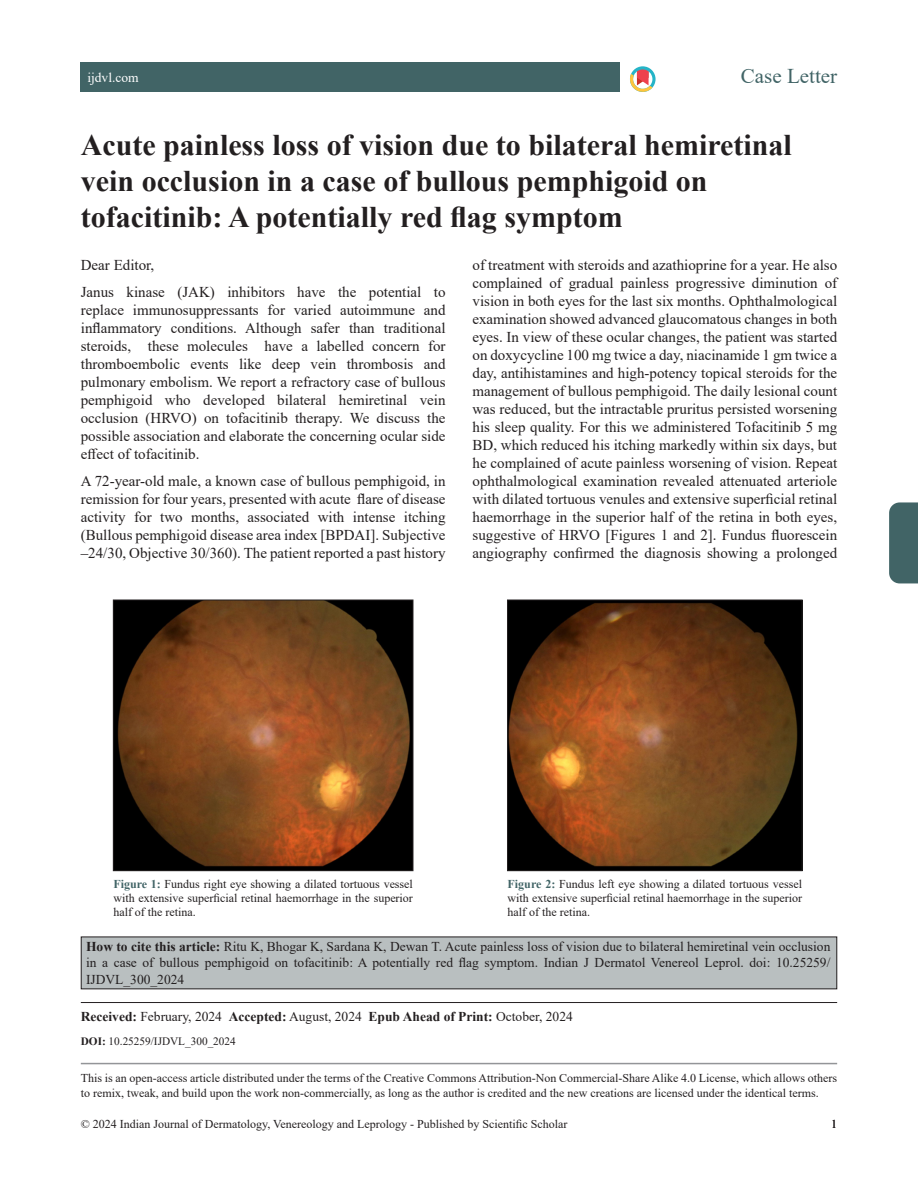
<style>
.page{position:relative;width:918px;height:1188px;background:#fff}
.page>*{position:absolute;margin:0;border:0;box-sizing:border-box;transform-origin:0 0}
.title-text{font:700 30px/36px "Times New Roman";color:#231f20}
.suptit{font:21px "Times New Roman";color:#416466}
.para{font:15px/18px "Times New Roman";color:#231f20;text-align:justify}
.para_firstDropCaps{font:15px "Times New Roman";color:#231f20}
.citation_para{font:13.5px/16.2px "Times New Roman";color:#231f20;text-align:justify}
.article_info_rule{font:13.5px "Times New Roman";color:#231f20}
.t1{font:13.5px "Times New Roman";color:#fff}
.float_figure_figure{font:12px/14.4px "Times New Roman";color:#231f20;text-align:justify}
.doi_para{font:11.25px "Times New Roman";color:#231f20}
.s1{font-weight:700;color:#416466}
.s2{font-weight:700}
</style>
<div class="page">
<div style="left:889px;top:502px;width:29px;height:81px;background:#416466"></div>
<hr style="left:81px;top:1063px;width:756px;height:1px;background:#939598">
<svg style="left:630px;top:66px;width:25px;height:26px"></svg>
<div style="left:81px;top:62px;width:539px;height:30px;background:#416466"></div>
<div style="left:81px;top:937px;width:756px;height:52px;background:#b9bfc0"></div>
<div style="left:81px;top:937px;width:756px;height:52px;border:1px solid #231f20"></div>
<hr style="left:81px;top:1002px;width:756px;height:1px;background:#231f20">
<img style="left:115px;top:602px;width:296px;height:267px">
<div style="left:113px;top:600px;width:300px;height:271px;border:1px solid #231f20"></div>
<img style="left:509px;top:602px;width:292px;height:267px">
<div style="left:507px;top:600px;width:296px;height:271px;border:1px solid #231f20"></div>
<p class="t1" style="left:87px;top:68px;width:53px">ijdvl.com</p>
<p class="suptit" style="left:741px;top:62px;width:98px">Case Letter</p>
<p class="title-text" style="left:81px;top:126px;width:713px">Acute painless loss of vision due to bilateral hemiretinal vein occlusion in a case of bullous pemphigoid on tofacitinib: A potentially red flag symptom</p>
<p class="para_firstDropCaps" style="left:81px;top:254px;width:75px">Dear Editor,</p>
<p class="para" style="left:81px;top:283px;width:366px">Janus kinase (JAK) inhibitors have the potential to replace immunosuppressants for varied autoimmune and inflammatory conditions. Although safer than traditional steroids, these molecules have a labelled concern for thromboembolic events like deep vein thrombosis and pulmonary embolism. We report a refractory case of bullous pemphigoid who developed bilateral hemiretinal vein occlusion (HRVO) on tofacitinib therapy. We discuss the possible association and elaborate the concerning ocular side effect of tofacitinib.</p>
<p class="para" style="left:81px;top:472px;width:366px">A 72-year-old male, a known case of bullous pemphigoid, in remission for four years, presented with acute flare of disease activity for two months, associated with intense itching (Bullous pemphigoid disease area index [BPDAI]. Subjective ‒24/30, Objective 30/360). The patient reported a past history</p>
<p class="para" style="left:472px;top:256px;width:366px">of treatment with steroids and azathioprine for a year. He also complained of gradual painless progressive diminution of vision in both eyes for the last six months. Ophthalmological examination showed advanced glaucomatous changes in both eyes. In view of these ocular changes, the patient was started on doxycycline 100 mg twice a day, niacinamide 1 gm twice a day, antihistamines and high-potency topical steroids for the management of bullous pemphigoid. The daily lesional count was reduced, but the intractable pruritus persisted worsening his sleep quality. For this we administered Tofacitinib 5 mg BD, which reduced his itching markedly within six days, but he complained of acute painless worsening of vision. Repeat ophthalmological examination revealed attenuated arteriole with dilated tortuous venules and extensive superficial retinal haemorrhage in the superior half of the retina in both eyes, suggestive of HRVO [Figures 1 and 2]. Fundus fluorescein angiography confirmed the diagnosis showing a prolonged</p>
<p class="float_figure_figure" style="left:113px;top:876px;width:301px"><span class="s1">Figure 1:</span> Fundus right eye showing a dilated tortuous vessel with extensive superficial retinal haemorrhage in the superior half of the retina.</p>
<p class="float_figure_figure" style="left:508px;top:876px;width:296px"><span class="s1">Figure 2:</span> Fundus left eye showing a dilated tortuous vessel with extensive superficial retinal haemorrhage in the superior half of the retina.</p>
<p class="citation_para" style="left:86px;top:938px;width:746px"><span class="s2">How to cite this article:</span> Ritu K, Bhogar K, Sardana K, Dewan T. Acute painless loss of vision due to bilateral hemiretinal vein occlusion in a case of bullous pemphigoid on tofacitinib: A potentially red flag symptom. Indian J Dermatol Venereol Leprol. doi: 10.25259/ IJDVL_300_2024</p>
<p class="article_info_rule" style="left:81px;top:1007px;width:494px"><span class="s2">Received:</span> February, 2024 <span class="s2">Accepted:</span> August, 2024 <span class="s2">Epub Ahead of Print:</span> October, 2024</p>
<p class="doi_para" style="left:81px;top:1033px;width:156px"><span class="s2">DOI:</span> 10.25259/IJDVL_300_2024</p>
<p class="float_figure_figure" style="left:81px;top:1070px;width:758px;line-height:15px">This is an open-access article distributed under the terms of the Creative Commons Attribution-Non Commercial-Share Alike 4.0 License, which allows others to remix, tweak, and build upon the work non-commercially, as long as the author is credited and the new creations are licensed under the identical terms.</p>
<p class="float_figure_figure" style="left:81px;top:1117px;width:488px">© 2024 Indian Journal of Dermatology, Venereology and Leprology - Published by Scientific Scholar</p>
<p class="float_figure_figure" style="left:831px;top:1117px;width:7px">1</p>
</div>
